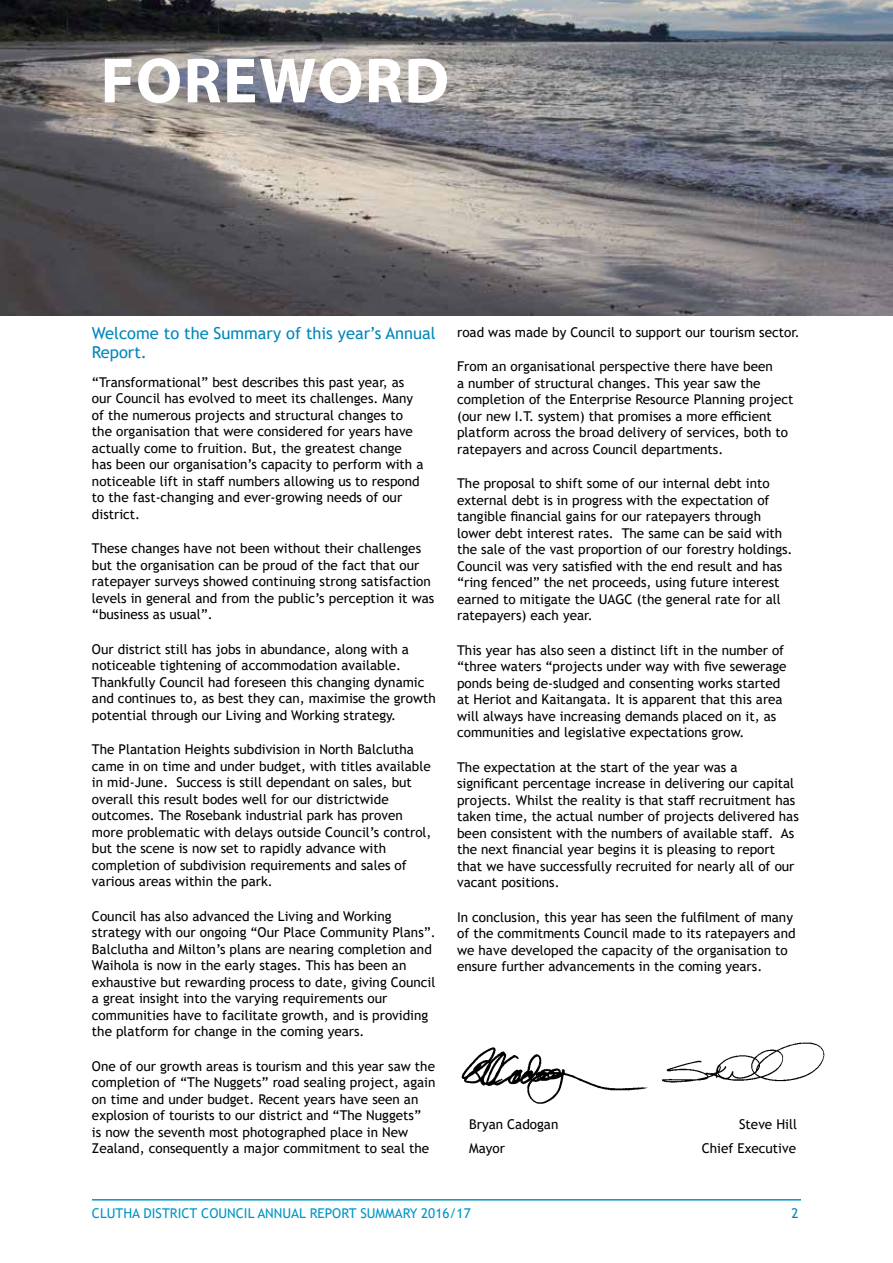
<style>
.page{position:relative;width:893px;height:1263px;background:#fff}
.page>*{position:absolute;margin:0;border:0;box-sizing:border-box;transform-origin:0 0}
.t1{font:700 64.5px "Myriad Pro";letter-spacing:.02em;color:#fff}
.t2{font:16.5px/19.5px "Trebuchet MS";color:#0087ba}
.t3{font:13.5px/16.5px "Trebuchet MS";color:#000}
.t4{font:13.5px "Trebuchet MS";color:#0097c5}
.t5{font:13.5px "Trebuchet MS";color:#0087ba}
</style>
<div class="page">
<hr style="left:92px;top:1199px;width:709px;height:1px;background:#0097c5">
<img style="left:1px;top:1px;width:891px;height:315px">
<img style="left:461px;top:1047px;width:187px;height:57px">
<img style="left:662px;top:1042px;width:163px;height:41px">
<h1 class="t1" style="left:101px;top:39px;width:350px">FOREWORD</h1>
<p class="t2" style="left:92px;top:323px;width:345px">Welcome to the Summary of this year’s Annual<br>Report.</p>
<p class="t3" style="left:92px;top:374px;width:333px">“Transformational” best describes this past year, as our Council has evolved to meet its challenges. Many of the numerous projects and structural changes to the organisation that were considered for years have actually come to fruition. But, the greatest change has been our organisation’s capacity to perform with a noticeable lift in staff numbers allowing us to respond to the fast-changing and ever-growing needs of our district.</p>
<p class="t3" style="left:92px;top:540px;width:344px">These changes have not been without their challenges but the organisation can be proud of the fact that our ratepayer surveys showed continuing strong satisfaction levels in general and from the public’s perception it was “business as usual”.</p>
<p class="t3" style="left:92px;top:641px;width:345px">Our district still has jobs in abundance, along with a noticeable tightening of accommodation available.<br>Thankfully Council had foreseen this changing dynamic and continues to, as best they can, maximise the growth potential through our Living and Working strategy.</p>
<p class="t3" style="left:92px;top:741px;width:341px">The Plantation Heights subdivision in North Balclutha came in on time and under budget, with titles available in mid-June. Success is still dependant on sales, but overall this result bodes well for our districtwide outcomes. The Rosebank industrial park has proven more problematic with delays outside Council’s control, but the scene is now set to rapidly advance with completion of subdivision requirements and sales of various areas within the park.</p>
<p class="t3" style="left:92px;top:908px;width:345px">Council has also advanced the Living and Working strategy with our ongoing “Our Place Community Plans”.<br>Balclutha and Milton’s plans are nearing completion and Waihola is now in the early stages. This has been an exhaustive but rewarding process to date, giving Council a great insight into the varying requirements our communities have to facilitate growth, and is providing the platform for change in the coming years.</p>
<p class="t3" style="left:92px;top:1058px;width:345px">One of our growth areas is tourism and this year saw the completion of “The Nuggets” road sealing project, again on time and under budget. Recent years have seen an explosion of tourists to our district and “The Nuggets”<br>is now the seventh most photographed place in New Zealand, consequently a major commitment to seal the</p>
<p class="t3" style="left:457px;top:323px;width:344px">road was made by Council to support our tourism sector.</p>
<p class="t3" style="left:457px;top:358px;width:338px">From an organisational perspective there have been<br>a number of structural changes. This year saw the completion of the Enterprise Resource Planning project (our new I.T. system) that promises a more efficient platform across the broad delivery of services, both to ratepayers and across Council departments.</p>
<p class="t3" style="left:457px;top:475px;width:337px">The proposal to shift some of our internal debt into external debt is in progress with the expectation of tangible financial gains for our ratepayers through lower debt interest rates. The same can be said with the sale of the vast proportion of our forestry holdings.<br>Council was very satisfied with the end result and has “ring fenced” the net proceeds, using future interest earned to mitigate the UAGC (the general rate for all ratepayers) each year.</p>
<p class="t3" style="left:457px;top:641px;width:331px">This year has also seen a distinct lift in the number of “three waters “projects under way with five sewerage ponds being de-sludged and consenting works started at Heriot and Kaitangata. It is apparent that this area will always have increasing demands placed on it, as communities and legislative expectations grow.</p>
<p class="t3" style="left:457px;top:758px;width:343px">The expectation at the start of the year was a significant percentage increase in delivering our capital projects. Whilst the reality is that staff recruitment has taken time, the actual number of projects delivered has been consistent with the numbers of available staff. As the next financial year begins it is pleasing to report that we have successfully recruited for nearly all of our vacant positions.</p>
<p class="t3" style="left:457px;top:908px;width:340px">In conclusion, this year has seen the fulfilment of many of the commitments Council made to its ratepayers and we have developed the capacity of the organisation to ensure further advancements in the coming years.</p>
<p class="t3" style="left:469px;top:1116px;width:91px">Bryan Cadogan</p>
<p class="t3" style="left:739px;top:1116px;width:59px">Steve Hill</p>
<p class="t3" style="left:469px;top:1140px;width:37px">Mayor</p>
<p class="t3" style="left:702px;top:1140px;width:96px">Chief Executive</p>
<p class="t4" style="left:92px;top:1204px;width:380px">CLUTHA DISTRICT COUNCIL ANNUAL REPORT SUMMARY 2016/17</p>
<p class="t5" style="left:791px;top:1204px;width:9px">2</p>
</div>
